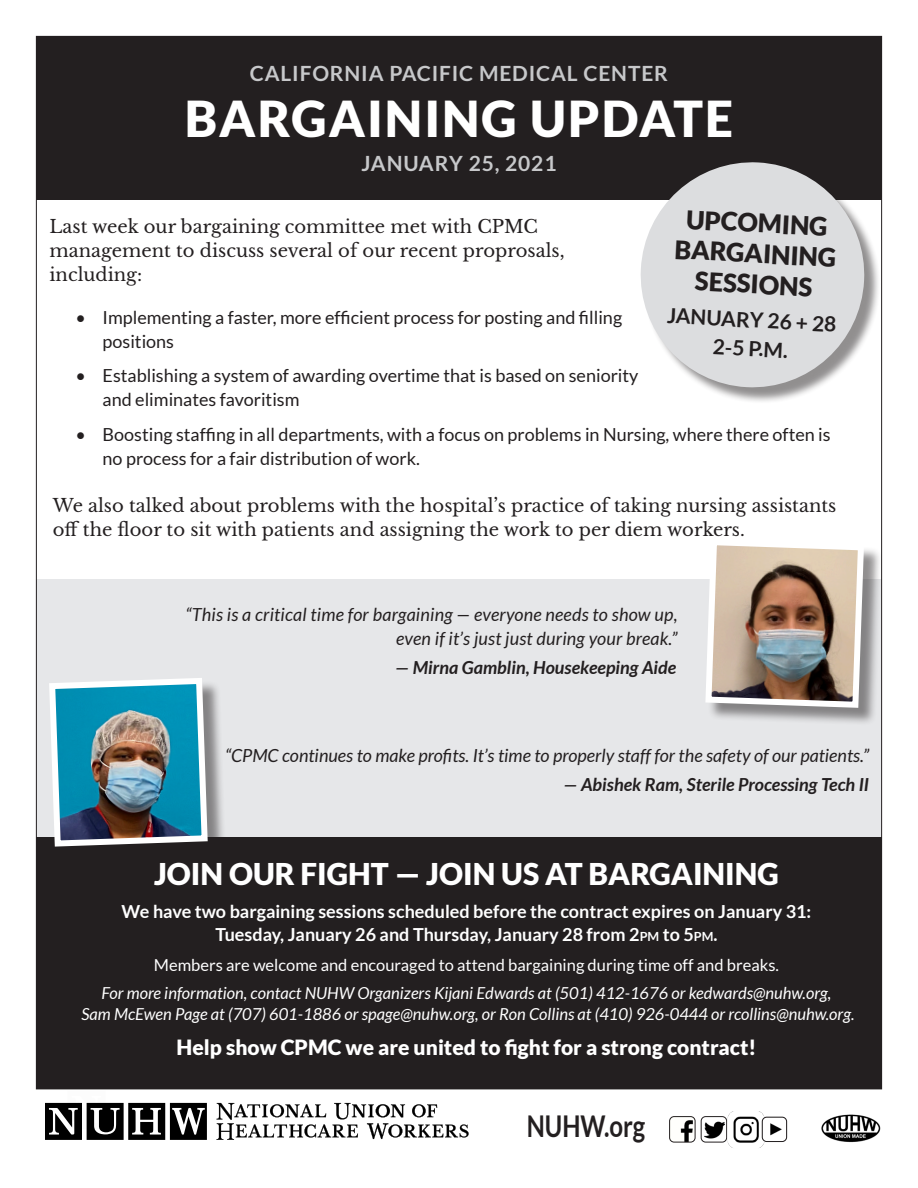
<style>
.page{position:relative;width:918px;height:1188px;background:#fff}
.page>*{position:absolute;margin:0;border:0;box-sizing:border-box;transform-origin:0 0}
.t1{font:900 49.5px "Lato";letter-spacing:.04em;color:#fff}
.t2{font:900 30px "Lato";color:#fff}
.t3{font:700 30px "Lato";color:#231f20;scale:.8 1}
.t4{font:900 25.5px/30.6px "Lato";color:#231f20;text-align:center}
.t5{font:900 21px "Lato";color:#fff}
.t6{font:700 21px "Lato";letter-spacing:.04em;color:#c7c8ca}
.t7{font:700 21px "Lato";color:#231f20}
.t8{font:18px/24px "Lato";color:#231f20}
.t9{font:18px/24px "Libre Baskerville";color:#231f20}
.t10{font:italic 18px/24px "Lato";letter-spacing:.005em;color:#231f20;text-align:right}
.t11{font:700 18px/22.5px "Lato";color:#fff;text-align:center}
.t12{font:italic 700 18px "Lato";color:#231f20}
.t13{font:italic 16.5px/21px "Lato";color:#fff;text-align:center}
.t14{font:16.5px "Lato";color:#fff}
.s1{font-size:12.6px}
.s2{font-style:inherit}
</style>
<div class="page">
<div style="left:38px;top:38px;width:842px;height:162px;background:#231f20"></div>
<div style="left:36px;top:823px;width:846px;height:266px;background:#231f20"></div>
<img style="left:670px;top:1117px;width:25px;height:25px">
<div style="left:669px;top:1116px;width:26px;height:26px;border:1px solid #231f20;border-radius:4px"></div>
<img style="left:705px;top:1121px;width:19px;height:18px">
<div style="left:701px;top:1116px;width:26px;height:26px;border:1px solid #231f20;border-radius:4px"></div>
<img style="left:728px;top:1111px;width:37px;height:37px">
<img style="left:762px;top:1117px;width:25px;height:25px">
<div style="left:762px;top:1117px;width:25px;height:25px;border:1px solid #231f20;border-radius:4px"></div>
<img style="left:821px;top:1114px;width:60px;height:29px">
<svg style="left:45px;top:1102px;width:424px;height:38px"></svg>
<div style="left:36px;top:579px;width:846px;height:258px;background:#e6e7e9"></div>
<div style="left:642px;top:164px;width:239px;height:239px;background:#231f20;opacity:.5"></div>
<svg style="left:638px;top:159px;width:229px;height:231px;background:#cacbcc"></svg>
<div style="left:52px;top:681px;width:174px;height:184px;background:#231f20;opacity:.5"></div>
<img style="left:49px;top:678px;width:162px;height:172px">
<div style="left:708px;top:542px;width:175px;height:184px;background:#231f20;opacity:.5"></div>
<img style="left:705px;top:542px;width:162px;height:169px">
<p class="t6" style="left:250px;top:62px;width:420px">CALIFORNIA PACIFIC MEDICAL CENTER</p>
<p class="t1" style="left:185px;top:90px;width:550px">BARGAINING UPDATE</p>
<p class="t6" style="left:361px;top:152px;width:197px">JANUARY 25, 2021</p>
<p class="t9" style="left:50px;top:215px;width:517px">Last week our bargaining committee met with CPMC management to discuss several of our recent proprosals, including:</p>
<p class="t4" style="left:677px;top:203px;width:163px;rotate:3deg">UPCOMING<br>BARGAINING<br>SESSIONS</p>
<p class="t7" style="left:668px;top:303px;width:171px;rotate:3deg">JANUARY 26 + 28</p>
<p class="t7" style="left:713px;top:334px;width:77px;rotate:3deg">2-5 P.M.</p>
<p class="t8" style="left:103px;top:305px;width:521px;text-indent:-27px">• Implementing a faster, more efficient process for posting and filling positions</p>
<p class="t8" style="left:103px;top:364px;width:537px;text-indent:-27px">• Establishing a system of awarding overtime that is based on seniority and eliminates favoritism</p>
<p class="t8" style="left:103px;top:422px;width:730px;text-indent:-27px">• Boosting staffing in all departments, with a focus on problems in Nursing, where there often is no process for a fair distribution of work.</p>
<p class="t9" style="left:53px;top:493px;width:785px">We also talked about problems with the hospital’s practice of taking nursing assistants off the floor to sit with patients and assigning the work to per diem workers.</p>
<p class="t10" style="left:186px;top:603px;width:493px">“This is a critical time for bargaining — everyone needs to show up, even if it’s just just during your break.”</p>
<p class="t12" style="left:395px;top:657px;width:283px">— Mirna Gamblin, Housekeeping Aide</p>
<p class="t10" style="left:225px;top:744px;width:646px">“CPMC continues to make profits. It’s time to properly staff for the safety of our patients.”</p>
<p class="t12" style="left:564px;top:774px;width:307px">— Abishek Ram, Sterile Processing Tech II</p>
<p class="t2" style="left:154px;top:857px;width:626px">JOIN OUR FIGHT — JOIN US AT BARGAINING</p>
<p class="t11" style="left:121px;top:900px;width:691px">We have two bargaining sessions scheduled before the contract expires on January 31:<br>Tuesday, January 26 and Thursday, January 28 from 2<span class="s1">pm</span> to <span class="s2">5</span><span class="s1">pm</span>.</p>
<p class="t14" style="left:154px;top:956px;width:627px">Members are welcome and encouraged to attend bargaining during time off and breaks.</p>
<p class="t13" style="left:82px;top:983px;width:775px">For more information, contact NUHW Organizers Kijani Edwards at (501) 412-1676 or kedwards@nuhw.org,<br>Sam McEwen Page at (707) 601-1886 or spage@nuhw.org, or Ron Collins at (410) 926-0444 or rcollins@nuhw.org.</p>
<p class="t5" style="left:177px;top:1035px;width:581px">Help show CPMC we are united to fight for a strong contract!</p>
<p class="t3" style="left:527px;top:1109px;width:150px">NUHW.org</p>
</div>
